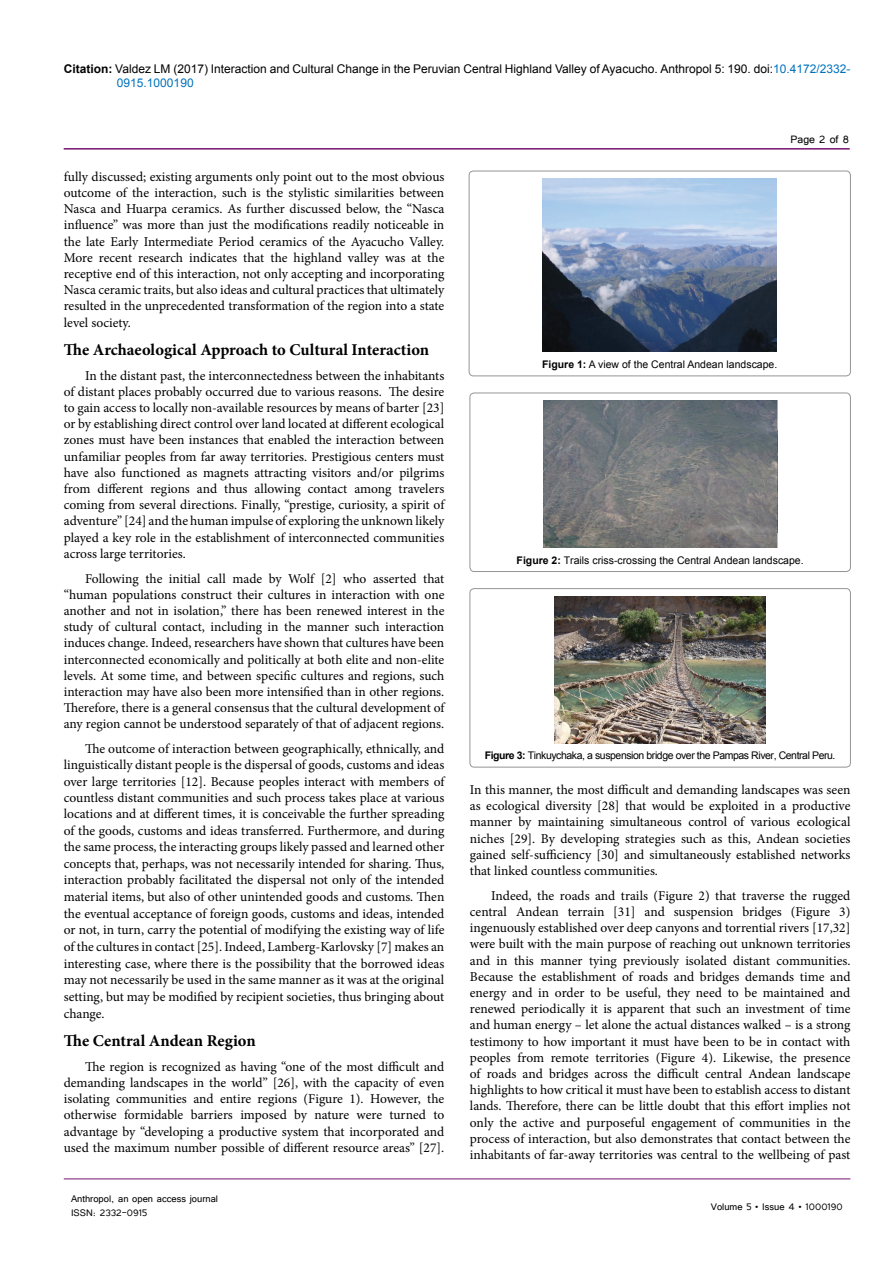
<style>
.page{position:relative;width:893px;height:1263px;background:#fff}
.page>*{position:absolute;margin:0;border:0;box-sizing:border-box;transform-origin:0 0}
.t1{font:700 16.5px "Minion Pro";color:#000}
.t2{font:13.5px/16.2px "Minion Pro";color:#000;text-align:justify}
.t3{font:13.5px "Tunga";color:#000}
.t4{font:12px/14.4px "Arial";color:#000}
.t5{font:12px/14.4px "Tunga";color:#000}
.t6{font:10.5px "Arial";color:#000}
.t7{font:10.5px "Arial";letter-spacing:-.04em;color:#000}
.s1{font-weight:700}
.s2{color:#0072bc}
</style>
<div class="page">
<hr style="left:64px;top:148px;width:786px;height:2px;background:#741472">
<hr style="left:64px;top:1179px;width:786px;height:1px;background:#741472">
<img style="left:542px;top:179px;width:234px;height:173px">
<div style="left:469px;top:171px;width:381px;height:205px;border:1px solid #939598;border-radius:4px"></div>
<div style="left:470px;top:393px;width:380px;height:178px;border:1px solid #939598;border-radius:4px"></div>
<img style="left:543px;top:401px;width:234px;height:147px">
<div style="left:470px;top:588px;width:380px;height:179px;border:1px solid #939598;border-radius:4px"></div>
<img style="left:555px;top:596px;width:211px;height:147px">
<p class="t4" style="left:117px;top:61px;width:735px;text-indent:-53px"><span class="s1">Citation:</span> Valdez LM (2017) Interaction and Cultural Change in the Peruvian Central Highland Valley of Ayacucho. Anthropol 5: 190. doi:<span class="s2">10.4172/2332-<br>0915.1000190</span></p>
<p class="t2" style="left:64px;top:168px;width:382px">fully discussed; existing arguments only point out to the most obvious outcome of the interaction, such is the stylistic similarities between Nasca and Huarpa ceramics. As further discussed below, the “Nasca influence” was more than just the modifications readily noticeable in the late Early Intermediate Period ceramics of the Ayacucho Valley.<br>More recent research indicates that the highland valley was at the receptive end of this interaction, not only accepting and incorporating Nasca ceramic traits, but also ideas and cultural practices that ultimately resulted in the unprecedented transformation of the region into a state level society.</p>
<p class="t1" style="left:64px;top:338px;width:367px">The Archaeological Approach to Cultural Interaction</p>
<p class="t2" style="left:64px;top:367px;width:382px;text-indent:21px">In the distant past, the interconnectedness between the inhabitants of distant places probably occurred due to various reasons. The desire to gain access to locally non-available resources by means of barter [23] or by establishing direct control over land located at different ecological zones must have been instances that enabled the interaction between unfamiliar peoples from far away territories. Prestigious centers must have also functioned as magnets attracting visitors and/or pilgrims from different regions and thus allowing contact among travelers coming from several directions. Finally, “prestige, curiosity, a spirit of adventure” [24] and the human impulse of exploring the unknown likely played a key role in the establishment of interconnected communities across large territories.</p>
<p class="t2" style="left:64px;top:570px;width:382px;text-indent:21px">Following the initial call made by Wolf [2] who asserted that “human populations construct their cultures in interaction with one another and not in isolation,” there has been renewed interest in the study of cultural contact, including in the manner such interaction induces change. Indeed, researchers have shown that cultures have been interconnected economically and politically at both elite and non-elite levels. At some time, and between specific cultures and regions, such interaction may have also been more intensified than in other regions.<br>Therefore, there is a general consensus that the cultural development of any region cannot be understood separately of that of adjacent regions.</p>
<p class="t2" style="left:64px;top:741px;width:382px;text-indent:21px">The outcome of interaction between geographically, ethnically, and linguistically distant people is the dispersal of goods, customs and ideas over large territories [12]. Because peoples interact with members of countless distant communities and such process takes place at various locations and at different times, it is conceivable the further spreading of the goods, customs and ideas transferred. Furthermore, and during the same process, the interacting groups likely passed and learned other concepts that, perhaps, was not necessarily intended for sharing. Thus, interaction probably facilitated the dispersal not only of the intended material items, but also of other unintended goods and customs. Then the eventual acceptance of foreign goods, customs and ideas, intended or not, in turn, carry the potential of modifying the existing way of life of the cultures in contact [25]. Indeed, Lamberg-Karlovsky [7] makes an interesting case, where there is the possibility that the borrowed ideas may not necessarily be used in the same manner as it was at the original setting, but may be modified by recipient societies, thus bringing about change.</p>
<p class="t1" style="left:64px;top:1029px;width:194px">The Central Andean Region</p>
<p class="t2" style="left:64px;top:1058px;width:382px;text-indent:21px">The region is recognized as having “one of the most difficult and demanding landscapes in the world” [26], with the capacity of even isolating communities and entire regions (Figure 1). However, the otherwise formidable barriers imposed by nature were turned to advantage by “developing a productive system that incorporated and used the maximum number possible of different resource areas” [27].</p>
<p class="t5" style="left:71px;top:1190px;width:149px">Anthropol, an open access journal<br>ISSN: 2332-0915</p>
<p class="t3" style="left:790px;top:131px;width:60px">Page 2 of 8</p>
<p class="t6" style="left:542px;top:357px;width:237px"><span class="s1">Figure 1:</span> A view of the Central Andean landscape.</p>
<p class="t6" style="left:517px;top:553px;width:289px"><span class="s1">Figure 2:</span> Trails criss-crossing the Central Andean landscape.</p>
<p class="t7" style="left:485px;top:749px;width:352px"><span class="s1">Figure 3:</span> Tinkuychaka, a suspension bridge over the Pampas River, Central Peru.</p>
<p class="t2" style="left:470px;top:782px;width:382px">In this manner, the most difficult and demanding landscapes was seen as ecological diversity [28] that would be exploited in a productive manner by maintaining simultaneous control of various ecological niches [29]. By developing strategies such as this, Andean societies gained self-sufficiency [30] and simultaneously established networks that linked countless communities.</p>
<p class="t2" style="left:470px;top:887px;width:382px;text-indent:21px">Indeed, the roads and trails (Figure 2) that traverse the rugged central Andean terrain [31] and suspension bridges (Figure 3) ingenuously established over deep canyons and torrential rivers [17,32] were built with the main purpose of reaching out unknown territories and in this manner tying previously isolated distant communities.<br>Because the establishment of roads and bridges demands time and energy and in order to be useful, they need to be maintained and renewed periodically it is apparent that such an investment of time and human energy – let alone the actual distances walked – is a strong testimony to how important it must have been to be in contact with peoples from remote territories (Figure 4). Likewise, the presence of roads and bridges across the difficult central Andean landscape highlights to how critical it must have been to establish access to distant lands. Therefore, there can be little doubt that this effort implies not only the active and purposeful engagement of communities in the process of interaction, but also demonstrates that contact between the inhabitants of far-away territories was central to the wellbeing of past</p>
<p class="t5" style="left:711px;top:1199px;width:134px">Volume 5 • Issue 4 • 1000190</p>
</div>
